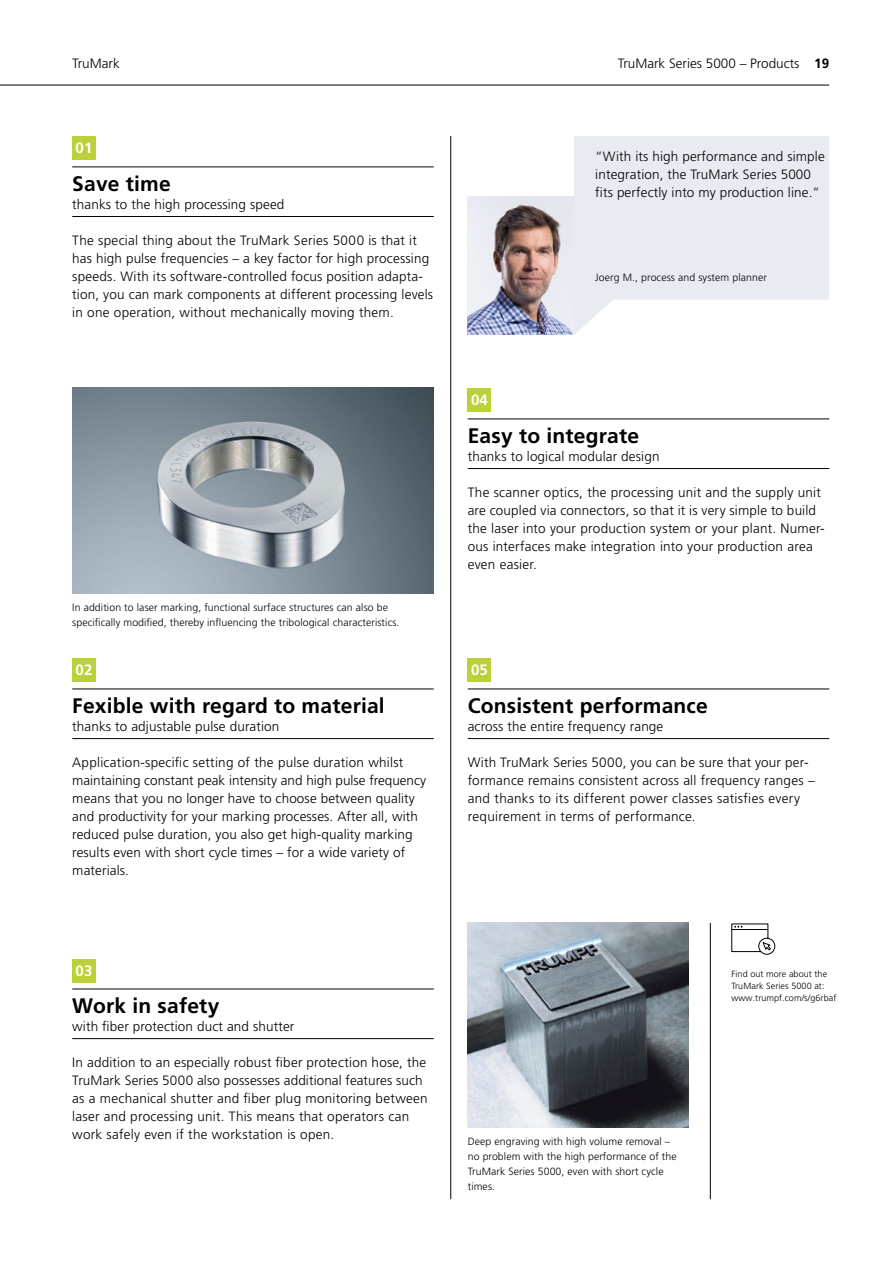
<style>
.page{position:relative;width:893px;height:1263px;background:#fff}
.page>*{position:absolute;margin:0;border:0;box-sizing:border-box;transform-origin:0 0}
.t1{font:700 21px "Frutiger LT Pro";letter-spacing:.01em;color:#000}
.t2{font:700 15px "Frutiger LT Pro";letter-spacing:.01em;color:#fff}
.t3{font:300 13.5px/18px "Frutiger LT Pro";letter-spacing:.01em;color:#000}
.t4{font:700 13.5px "Frutiger LT Pro";color:#000}
.t5{font:300 10.5px/15px "Frutiger LT Pro";letter-spacing:.01em;color:#000}
.t6{font:300 9px/12px "Frutiger LT Pro";letter-spacing:.01em;color:#000}
</style>
<div class="page">
<hr style="left:450px;top:136px;width:1px;height:1063px;background:#000">
<img style="left:72px;top:388px;width:362px;height:205px">
<img style="left:468px;top:197px;width:106px;height:138px">
<hr style="left:710px;top:923px;width:1px;height:276px;background:#000">
<svg style="left:731px;top:923px;width:44px;height:32px"></svg>
<img style="left:468px;top:923px;width:221px;height:204px">
<hr style="left:0;top:85px;width:829px;height:1px;background:#000">
<svg style="left:574px;top:136px;width:255px;height:199px;fill:#e8ecf2"></svg>
<hr style="left:72px;top:989px;width:362px;height:1px;background:#000">
<hr style="left:72px;top:1038px;width:362px;height:1px;background:#000">
<div style="left:468px;top:658px;width:23px;height:23px;background:#bbd039"></div>
<hr style="left:468px;top:689px;width:361px;height:1px;background:#000">
<hr style="left:468px;top:738px;width:361px;height:1px;background:#000">
<div style="left:468px;top:388px;width:23px;height:23px;background:#bbd039"></div>
<hr style="left:468px;top:419px;width:361px;height:1px;background:#000">
<hr style="left:468px;top:468px;width:361px;height:1px;background:#000">
<hr style="left:72px;top:167px;width:362px;height:1px;background:#000">
<hr style="left:72px;top:216px;width:362px;height:1px;background:#000">
<div style="left:72px;top:658px;width:24px;height:23px;background:#bbd039"></div>
<hr style="left:72px;top:689px;width:362px;height:1px;background:#000">
<hr style="left:72px;top:738px;width:362px;height:1px;background:#000">
<div style="left:72px;top:136px;width:24px;height:23px;background:#bbd039"></div>
<div style="left:72px;top:959px;width:24px;height:23px;background:#bbd039"></div>
<p class="t3" style="left:72px;top:54px;width:49px">TruMark</p>
<p class="t4" style="left:814px;top:55px;width:17px">19</p>
<p class="t3" style="left:618px;top:54px;width:183px">TruMark Series 5000 – Products</p>
<p class="t2" style="left:76px;top:139px;width:18px">01</p>
<h1 class="t1" style="left:72px;top:171px;width:100px">Save time</h1>
<p class="t3" style="left:72px;top:195px;width:214px">thanks to the high processing speed</p>
<p class="t3" style="left:72px;top:231px;width:362px">The special thing about the TruMark Series 5000 is that it has high pulse frequencies – a key factor for high processing speeds. With its software-controlled focus position adapta&shy;tion, you can mark components at different processing levels in one operation, without mechanically moving them.</p>
<p class="t5" style="left:72px;top:600px;width:329px">In addition to laser marking, functional surface structures can also be specifically modified, thereby influencing the tribological characteristics.</p>
<p class="t2" style="left:76px;top:661px;width:18px">02</p>
<h1 class="t1" style="left:72px;top:693px;width:314px">Fexible with regard to material</h1>
<p class="t3" style="left:72px;top:717px;width:209px">thanks to adjustable pulse duration</p>
<p class="t3" style="left:72px;top:753px;width:355px">Application-specific setting of the pulse duration whilst maintaining constant peak intensity and high pulse frequency means that you no longer have to choose between quality and productivity for your marking processes. After all, with reduced pulse duration, you also get high-quality marking results even with short cycle times – for a wide variety of materials.</p>
<p class="t3" style="left:595px;top:147px;width:231px">“With its high performance and simple integration, the TruMark Series 5000 fits perfectly into my production line.”</p>
<p class="t5" style="left:595px;top:270px;width:173px">Joerg M., process and system planner</p>
<p class="t2" style="left:471px;top:391px;width:18px">04</p>
<h1 class="t1" style="left:468px;top:423px;width:173px">Easy to integrate</h1>
<p class="t3" style="left:468px;top:447px;width:193px">thanks to logical modular design</p>
<p class="t3" style="left:468px;top:483px;width:358px">The scanner optics, the processing unit and the supply unit are coupled via connectors, so that it is very simple to build the laser into your production system or your plant. Numer&shy;ous interfaces make integration into your production area even easier.</p>
<p class="t2" style="left:471px;top:661px;width:18px">05</p>
<h1 class="t1" style="left:468px;top:693px;width:242px">Consistent performance</h1>
<p class="t3" style="left:468px;top:717px;width:197px">across the entire frequency range</p>
<p class="t3" style="left:468px;top:753px;width:348px">With TruMark Series 5000, you can be sure that your per&shy;formance remains consistent across all frequency ranges – and thanks to its different power classes satisfies every requirement in terms of performance.</p>
<p class="t2" style="left:76px;top:962px;width:18px">03</p>
<h1 class="t1" style="left:72px;top:993px;width:149px">Work in safety</h1>
<p class="t3" style="left:72px;top:1017px;width:224px">with fiber protection duct and shutter</p>
<p class="t3" style="left:72px;top:1053px;width:357px">In addition to an especially robust fiber protection hose, the TruMark Series 5000 also possesses additional features such as a mechanical shutter and fiber plug monitoring between laser and processing unit. This means that operators can work safely even if the workstation is open.</p>
<p class="t5" style="left:468px;top:1134px;width:211px">Deep engraving with high volume removal – no problem with the high performance of the TruMark Series 5000, even with short cycle times.</p>
<p class="t6" style="left:731px;top:968px;width:106px">Find out more about the<br>TruMark Series 5000 at: www.trumpf.com/s/g6rbaf</p>
</div>
